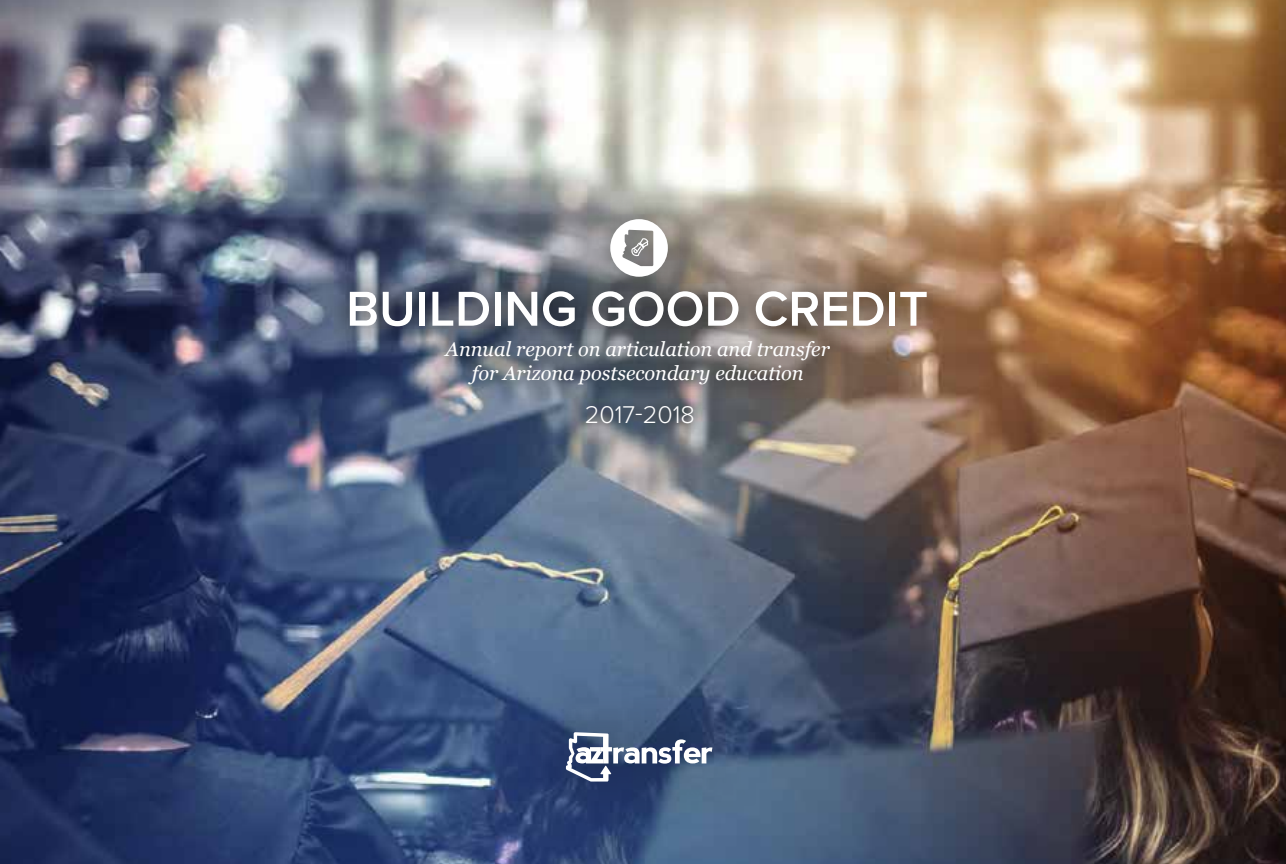
<style>
.page{position:relative;width:1286px;height:864px;background:#fff}
.page>*{position:absolute;margin:0;border:0;box-sizing:border-box;transform-origin:0 0}
.t1{font:600 50.8px "Proxima Nova";color:#fff}
.t2{font:300 25.2px "Proxima Nova";color:#fff}
.t3{font:italic 20px/24px "Georgia";color:#fff;text-align:center}
</style>
<div class="page">
<img style="left:0;top:0;width:1285px;height:864px">
<img style="left:311px;top:249px;width:651px;height:130px">
<img style="left:390px;top:309px;width:495px;height:120px">
<img style="left:567px;top:384px;width:145px;height:64px">
<img style="left:479px;top:645px;width:320px;height:219px">
<svg style="left:566px;top:732px;width:146px;height:50px"></svg>
<img style="left:579px;top:189px;width:119px;height:118px">
<svg style="left:610px;top:219px;width:58px;height:58px"></svg>
<p class="t1" style="left:346px;top:271px;width:583px">BUILDING GOOD CREDIT</p>
<p class="t3" style="left:445px;top:337px;width:386px">Annual report on articulation and transfer for Arizona postsecondary education</p>
<p class="t2" style="left:585px;top:396px;width:111px">2017-2018</p>
</div>
